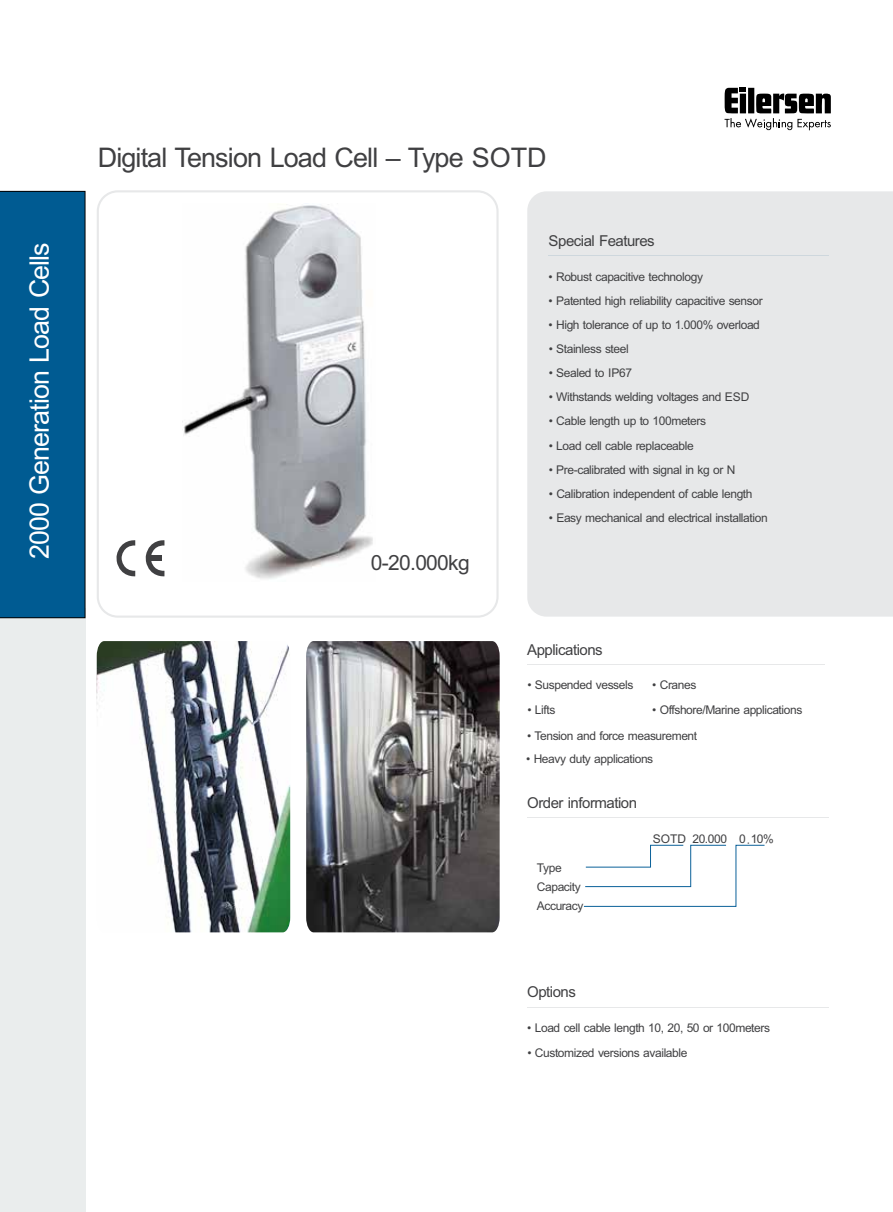
<style>
.page{position:relative;width:893px;height:1212px;background:#fff}
.page>*{position:absolute;margin:0;border:0;box-sizing:border-box;transform-origin:0 0}
.t1{font:27px "Arial";letter-spacing:-.035em;color:#404042}
.t2{font:26.85px "Arial";letter-spacing:-.035em;color:#fff}
.t3{font:21px "Arial";letter-spacing:-.035em;color:#404042}
.t4{font:15px "Arial";letter-spacing:-.035em;color:#404042}
.t5{font:12px "Arial";letter-spacing:-.035em;color:#404042}
.s1{font-family:"Ming Li U Ext B"}
</style>
<div class="page">
<div style="left:0;top:609px;width:85px;height:603px;background:#eaeded"></div>
<div style="left:527px;top:191px;width:366px;height:426px;background:#e7e8e9"></div>
<hr style="left:549px;top:255px;width:280px;height:1px;background:#ced7dd">
<svg style="left:97px;top:190px;width:402px;height:428px"></svg>
<hr style="left:527px;top:664px;width:298px;height:1px;background:#e7e8e9">
<hr style="left:527px;top:1007px;width:302px;height:1px;background:#e7e8e9">
<hr style="left:527px;top:817px;width:302px;height:1px;background:#e7e8e9">
<svg style="left:116px;top:539px;width:19px;height:39px"></svg>
<svg style="left:146px;top:539px;width:19px;height:39px"></svg>
<div style="left:150px;top:556px;width:11px;height:5px;background:#404042"></div>
<svg style="left:583px;top:845px;width:182px;height:62px"></svg>
<div style="left:0;top:191px;width:85px;height:427px;background:#005b92"></div>
<svg style="left:724px;top:88px;width:107px;height:43px"></svg>
<img style="left:97px;top:641px;width:193px;height:291px">
<img style="left:306px;top:641px;width:194px;height:291px">
<h2 class="t2" style="left:21px;top:559px;width:319px;rotate:-90deg">2000 Generation Load Cells</h2>
<h1 class="t1" style="left:98px;top:139px;width:450px">Digital Tension Load Cell – Type SOTD</h1>
<p class="t4" style="left:549px;top:230px;width:108px">Special Features</p>
<h3 class="t3" style="left:371px;top:548px;width:100px">0-20.000kg</h3>
<p class="t5" style="left:549px;top:268px;width:156px">• Robust capacitive technology</p>
<p class="t5" style="left:549px;top:292px;width:216px">• Patented high reliability capacitive sensor</p>
<p class="t5" style="left:549px;top:316px;width:213px">• High tolerance of up to 1.000% overload</p>
<p class="t5" style="left:549px;top:341px;width:82px">• Stainless steel</p>
<p class="t5" style="left:549px;top:365px;width:85px">• Sealed to IP67</p>
<p class="t5" style="left:549px;top:389px;width:202px">• Withstands welding voltages and ESD</p>
<p class="t5" style="left:549px;top:413px;width:159px">• Cable length up to 100meters</p>
<p class="t5" style="left:549px;top:437px;width:147px">• Load cell cable replaceable</p>
<p class="t5" style="left:549px;top:461px;width:188px">• Pre-calibrated with signal in kg or N</p>
<p class="t5" style="left:549px;top:485px;width:205px">• Calibration independent of cable length</p>
<p class="t5" style="left:549px;top:509px;width:220px">• Easy mechanical and electrical installation</p>
<p class="t4" style="left:527px;top:639px;width:77px">Applications</p>
<p class="t5" style="left:527px;top:677px;width:108px">• Suspended vessels</p>
<p class="t5" style="left:527px;top:702px;width:29px">• Lifts</p>
<p class="t5" style="left:652px;top:677px;width:46px">• Cranes</p>
<p class="t5" style="left:652px;top:702px;width:152px">• Offshore/Marine applications</p>
<p class="t5" style="left:527px;top:727px;width:172px">• Tension and force measurement</p>
<p class="t5" style="left:526px;top:751px;width:129px">• Heavy duty applications</p>
<p class="t4" style="left:527px;top:792px;width:111px">Order information</p>
<p class="t5" style="left:537px;top:859px;width:26px">Type</p>
<p class="t5" style="left:537px;top:898px;width:48px">Accuracy</p>
<p class="t5" style="left:537px;top:878px;width:45px">Capacity</p>
<p class="t5" style="left:653px;top:830px;width:123px">SOTD 20.000 0<span class="s1">.</span>10%</p>
<p class="t4" style="left:527px;top:982px;width:50px">Options</p>
<p class="t5" style="left:527px;top:1020px;width:244px">• Load cell cable length 10, 20, 50 or 100meters</p>
<p class="t5" style="left:527px;top:1044px;width:162px">• Customized versions available</p>
</div>
